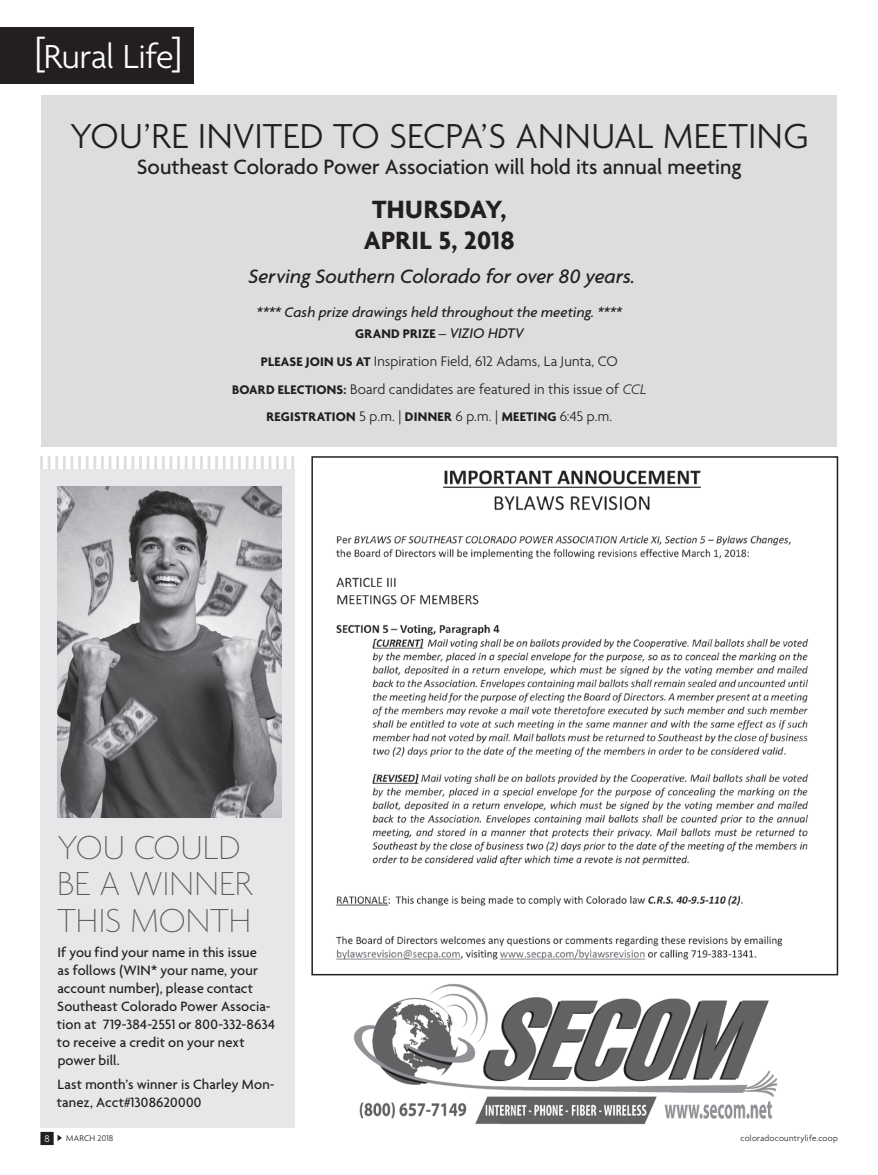
<style>
.page{position:relative;width:878px;height:1175px;background:#fff}
.page>*{position:absolute;margin:0;border:0;box-sizing:border-box;transform-origin:0 0}
.t1{font:300 37.5px "Agenda";letter-spacing:.005em;color:#231f20}
.t2{font:100 36px/36px "Agenda";color:#5a5a5d}
.t3{font:300 36px "Agenda";letter-spacing:-.005em;color:#fff}
.t4{font:700 27px/30.8px "Agenda";letter-spacing:.015em;color:#231f20;text-align:center}
.t5{font:500 22.5px "Agenda";color:#231f20}
.t6{font:italic 500 21px "Agenda";color:#231f20}
.t7{font:300 15px/27.8px "Agenda";letter-spacing:.005em;color:#231f20;text-align:center}
.t8{font:italic 500 15px "Agenda";letter-spacing:.005em;color:#231f20}
.t9{font:500 14.7px/18px "Agenda";letter-spacing:.01em;color:#231f20}
.t10{font:700 13.5px "Agenda";letter-spacing:.02em;color:#231f20}
.t11{font:300 10.5px "Agenda";color:#fff}
.t12{font:300 9px "Agenda";letter-spacing:.025em;color:#231f20}
.s1{font-size:39px}
.s2{font-weight:500;font-style:italic;font-size:15px}
.s3{font-weight:700;font-size:13.5px}
.s4{font-style:italic}
.s5{font-weight:300;font-size:15px}
</style>
<div class="page">
<div style="left:40px;top:1131px;width:14px;height:14px;background:#231f20"></div>
<div style="left:39px;top:1130px;width:16px;height:16px;border:2px solid #fff"></div>
<div style="left:0;top:27px;width:193px;height:57px;background:#231f20"></div>
<svg style="left:58px;top:1135px;width:4px;height:6px"></svg>
<img style="left:353px;top:983px;width:425px;height:142px">
<hr style="left:40px;top:456px;width:3px;height:15px;background:#dcdddf">
<hr style="left:48px;top:456px;width:3px;height:15px;background:#dcdddf">
<hr style="left:55px;top:456px;width:3px;height:15px;background:#dcdddf">
<hr style="left:63px;top:456px;width:3px;height:15px;background:#dcdddf">
<svg style="left:71px;top:456px;width:2px;height:13px"></svg>
<hr style="left:78px;top:456px;width:3px;height:15px;background:#dcdddf">
<hr style="left:86px;top:456px;width:3px;height:15px;background:#dcdddf">
<hr style="left:93px;top:456px;width:3px;height:15px;background:#dcdddf">
<hr style="left:101px;top:456px;width:3px;height:15px;background:#dcdddf">
<svg style="left:109px;top:456px;width:2px;height:13px"></svg>
<hr style="left:116px;top:456px;width:3px;height:15px;background:#dcdddf">
<hr style="left:124px;top:456px;width:3px;height:15px;background:#dcdddf">
<hr style="left:131px;top:456px;width:3px;height:15px;background:#dcdddf">
<hr style="left:139px;top:456px;width:3px;height:15px;background:#dcdddf">
<svg style="left:147px;top:456px;width:2px;height:13px"></svg>
<hr style="left:154px;top:456px;width:3px;height:15px;background:#dcdddf">
<hr style="left:162px;top:456px;width:3px;height:15px;background:#dcdddf">
<hr style="left:169px;top:456px;width:3px;height:15px;background:#dcdddf">
<hr style="left:177px;top:456px;width:3px;height:15px;background:#dcdddf">
<svg style="left:185px;top:456px;width:2px;height:13px"></svg>
<hr style="left:192px;top:456px;width:3px;height:15px;background:#dcdddf">
<hr style="left:200px;top:456px;width:3px;height:15px;background:#dcdddf">
<hr style="left:207px;top:456px;width:3px;height:15px;background:#dcdddf">
<hr style="left:215px;top:456px;width:3px;height:15px;background:#dcdddf">
<hr style="left:223px;top:456px;width:3px;height:15px;background:#dcdddf">
<hr style="left:230px;top:456px;width:3px;height:15px;background:#dcdddf">
<hr style="left:238px;top:456px;width:3px;height:15px;background:#dcdddf">
<svg style="left:246px;top:456px;width:2px;height:13px"></svg>
<hr style="left:253px;top:456px;width:3px;height:15px;background:#dcdddf">
<hr style="left:261px;top:456px;width:3px;height:15px;background:#dcdddf">
<hr style="left:268px;top:456px;width:3px;height:15px;background:#dcdddf">
<hr style="left:276px;top:456px;width:3px;height:15px;background:#dcdddf">
<svg style="left:284px;top:456px;width:2px;height:13px"></svg>
<hr style="left:291px;top:456px;width:3px;height:15px;background:#dcdddf">
<div style="left:40px;top:469px;width:254px;height:658px;background:#e6e7e9"></div>
<img style="left:336px;top:470px;width:473px;height:490px">
<div style="left:311px;top:456px;width:527px;height:519px;border:2px solid #231f20"></div>
<div style="left:41px;top:95px;width:795px;height:352px;background:#dcdddf"></div>
<img style="left:57px;top:486px;width:224px;height:331px">
<h2 class="t3" style="left:34px;top:37px;width:149px"><span class="s1">[</span>Rural Life<span class="s1">]</span></h2>
<h1 class="t1" style="left:70px;top:115px;width:740px">YOU’RE INVITED TO SECPA’S ANNUAL MEETING</h1>
<h3 class="t5" style="left:137px;top:154px;width:606px">Southeast Colorado Power Association will hold its annual meeting</h3>
<h3 class="t4" style="left:364px;top:196px;width:152px">THURSDAY,<br>APRIL 5, 2018</h3>
<h3 class="t6" style="left:248px;top:263px;width:388px">Serving Southern Colorado for over 80 years.</h3>
<p class="t8" style="left:257px;top:303px;width:367px">**** Cash prize drawings held throughout the meeting. ****</p>
<p class="t10" style="left:355px;top:326px;width:170px">GRAND PRIZE <span class="s2">– VIZIO HDTV</span></p>
<p class="t7" style="left:232px;top:348px;width:416px"><span class="s3">PLEASE JOIN US AT</span> Inspiration Field, 612 Adams, La Junta, CO<br><span class="s3">BOARD ELECTIONS:</span> Board candidates are featured in this issue of <span class="s4">CCL</span></p>
<p class="t10" style="left:266px;top:410px;width:347px">REGISTRATION <span class="s5">5 p.m. |</span> DINNER <span class="s5">6 p.m. |</span> MEETING <span class="s5">6:45 p.m.</span></p>
<h2 class="t2" style="left:57px;top:832px;width:196px">YOU COULD<br>BE A WINNER<br>THIS MONTH</h2>
<p class="t9" style="left:57px;top:943px;width:220px">If you find your name in this issue<br>as follows (WIN* your name, your account number), please contact<br>Southeast Colorado Power Associa&shy;tion at 719-384-2551 or 800-332-8634 to receive a credit on your next power bill.</p>
<p class="t9" style="left:57px;top:1076px;width:219px">Last month’s winner is Charley Mon&shy;tanez, Acct#1308620000</p>
<p class="t11" style="left:44px;top:1133px;width:7px">8</p>
<p class="t12" style="left:740px;top:1133px;width:99px">coloradocountrylife.coop</p>
<p class="t12" style="left:66px;top:1133px;width:49px">MARCH 2018</p>
</div>
